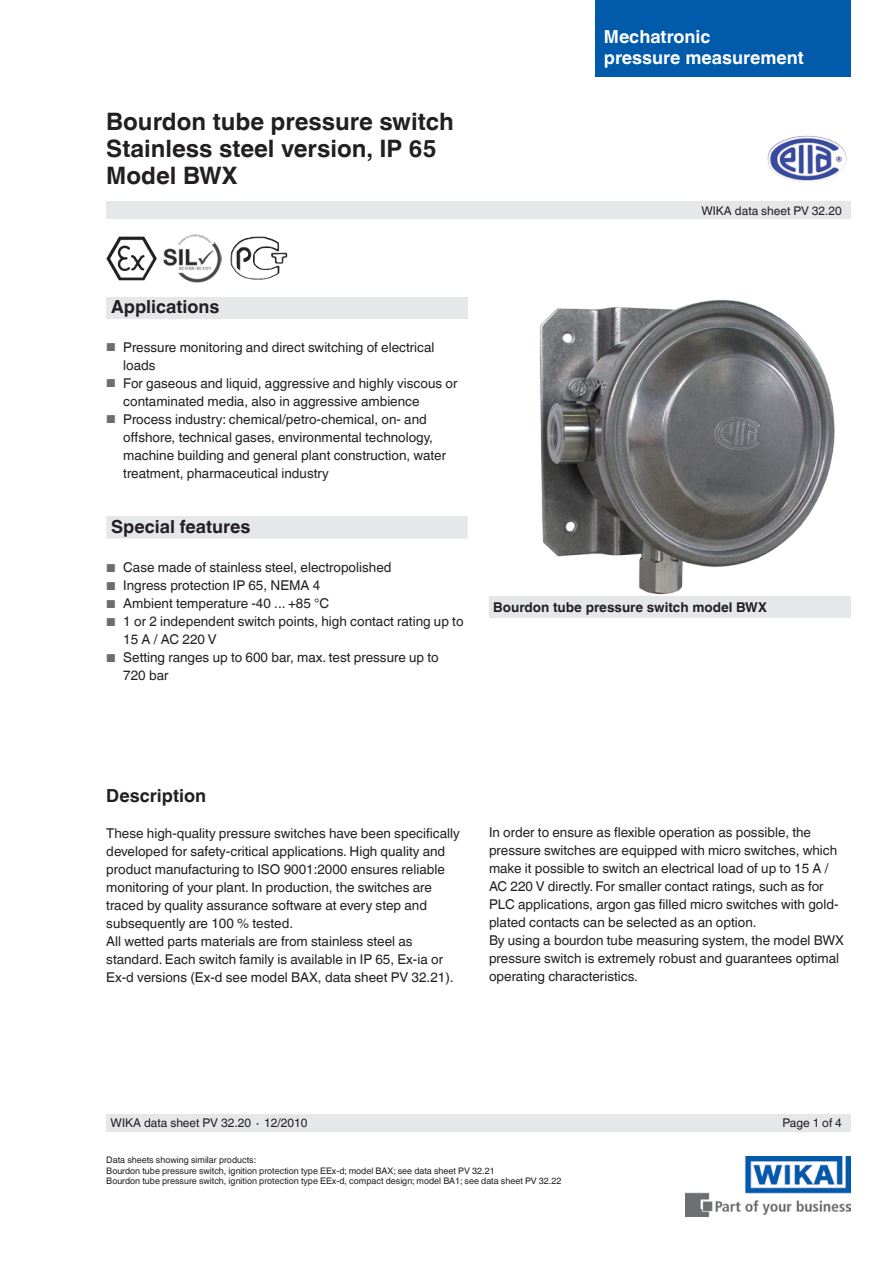
<style>
.page{position:relative;width:893px;height:1263px;background:#fff}
.page>*{position:absolute;margin:0;border:0;box-sizing:border-box;transform-origin:0 0}
.t1{font:700 24px/27px "Helvetica World";color:#231f20}
.t2{font:700 18px "Helvetica World";color:#231f20}
.t3{font:700 18px/21px "Helvetica World";color:#fff}
.t4{font:13.5px/18px "Helvetica World";color:#231f20}
.t5{font:700 13.5px "Helvetica World";color:#231f20}
.t6{font:12px "Helvetica World";color:#231f20}
.t7{font:9px/10.5px "Helvetica World";color:#231f20}
.s1{font-size:11.55px;color:#6c6d70}
</style>
<div class="page">
<div style="left:106px;top:298px;width:362px;height:21px;background:#e6e7e9"></div>
<img style="left:685px;top:1157px;width:165px;height:59px">
<div style="left:106px;top:202px;width:744px;height:17px;background:#e6e7e9"></div>
<div style="left:106px;top:1114px;width:744px;height:17px;background:#e6e7e9"></div>
<img style="left:539px;top:299px;width:296px;height:296px">
<div style="left:106px;top:516px;width:362px;height:22px;background:#e6e7e9"></div>
<div style="left:595px;top:0;width:255px;height:77px;background:#015aaa"></div>
<div style="left:489px;top:596px;width:361px;height:22px;background:#e6e7e9"></div>
<img style="left:767px;top:136px;width:37px;height:41px">
<img style="left:106px;top:237px;width:13px;height:38px">
<img style="left:164px;top:234px;width:57px;height:48px">
<img style="left:230px;top:236px;width:58px;height:44px">
<h1 class="t1" style="left:106px;top:108px;width:349px">Bourdon tube pressure switch<br>Stainless steel version, IP 65<br>Model BWX</h1>
<h2 class="t3" style="left:604px;top:26px;width:201px">Mechatronic<br>pressure measurement</h2>
<p class="t6" style="left:701px;top:204px;width:142px">WIKA data sheet PV 32.20</p>
<h2 class="t2" style="left:111px;top:296px;width:110px">Applications</h2>
<p class="t4" style="left:123px;top:338px;width:313px;text-indent:-17px"><span class="s1">■</span> Pressure monitoring and direct switching of electrical loads</p>
<p class="t4" style="left:123px;top:374px;width:336px;text-indent:-17px"><span class="s1">■</span> For gaseous and liquid, aggressive and highly viscous or contaminated media, also in aggressive ambience</p>
<p class="t4" style="left:123px;top:410px;width:324px;text-indent:-17px"><span class="s1">■</span> Process industry: chemical/petro-chemical, on- and offshore, technical gases, environmental technology, machine building and general plant construction, water treatment, pharmaceutical industry</p>
<h2 class="t2" style="left:111px;top:516px;width:141px">Special features</h2>
<p class="t4" style="left:106px;top:559px;width:287px"><span class="s1">■</span> Case made of stainless steel, electropolished</p>
<p class="t4" style="left:106px;top:577px;width:216px"><span class="s1">■</span> Ingress protection IP 65, NEMA 4</p>
<p class="t4" style="left:106px;top:595px;width:225px"><span class="s1">■</span> Ambient temperature -40 ... +85 °C</p>
<p class="t4" style="left:123px;top:613px;width:342px;text-indent:-17px"><span class="s1">■</span> 1 or 2 independent switch points, high contact rating up to<br>15 A / AC 220 V</p>
<p class="t4" style="left:123px;top:649px;width:317px;text-indent:-17px"><span class="s1">■</span> Setting ranges up to 600 bar, max. test pressure up to<br>720 bar</p>
<p class="t5" style="left:493px;top:599px;width:275px">Bourdon tube pressure switch model BWX</p>
<h2 class="t2" style="left:106px;top:785px;width:101px">Description</h2>
<p class="t4" style="left:106px;top:824px;width:355px">These high-quality pressure switches have been specifically developed for safety-critical applications. High quality and product manufacturing to ISO 9001:2000 ensures reliable monitoring of your plant. In production, the switches are traced by quality assurance software at every step and subsequently are 100 % tested.<br>All wetted parts materials are from stainless steel as standard. Each switch family is available in IP 65, Ex-ia or Ex-d versions (Ex-d see model BAX, data sheet PV 32.21).</p>
<p class="t4" style="left:489px;top:824px;width:357px">In order to ensure as flexible operation as possible, the pressure switches are equipped with micro switches, which make it possible to switch an electrical load of up to 15 A / AC 220 V directly. For smaller contact ratings, such as for PLC applications, argon gas filled micro switches with gold&shy;plated contacts can be selected as an option.<br>By using a bourdon tube measuring system, the model BWX pressure switch is extremely robust and guarantees optimal operating characteristics.</p>
<p class="t6" style="left:111px;top:1116px;width:198px">WIKA data sheet PV 32.20 ∙ 12/2010</p>
<p class="t7" style="left:106px;top:1155px;width:457px">Data sheets showing similar products:<br>Bourdon tube pressure switch, ignition protection type EEx-d; model BAX; see data sheet PV 32.21<br>Bourdon tube pressure switch, ignition protection type EEx-d, compact design; model BA1; see data sheet PV 32.22</p>
<p class="t6" style="left:782px;top:1116px;width:61px">Page 1 of 4</p>
</div>
